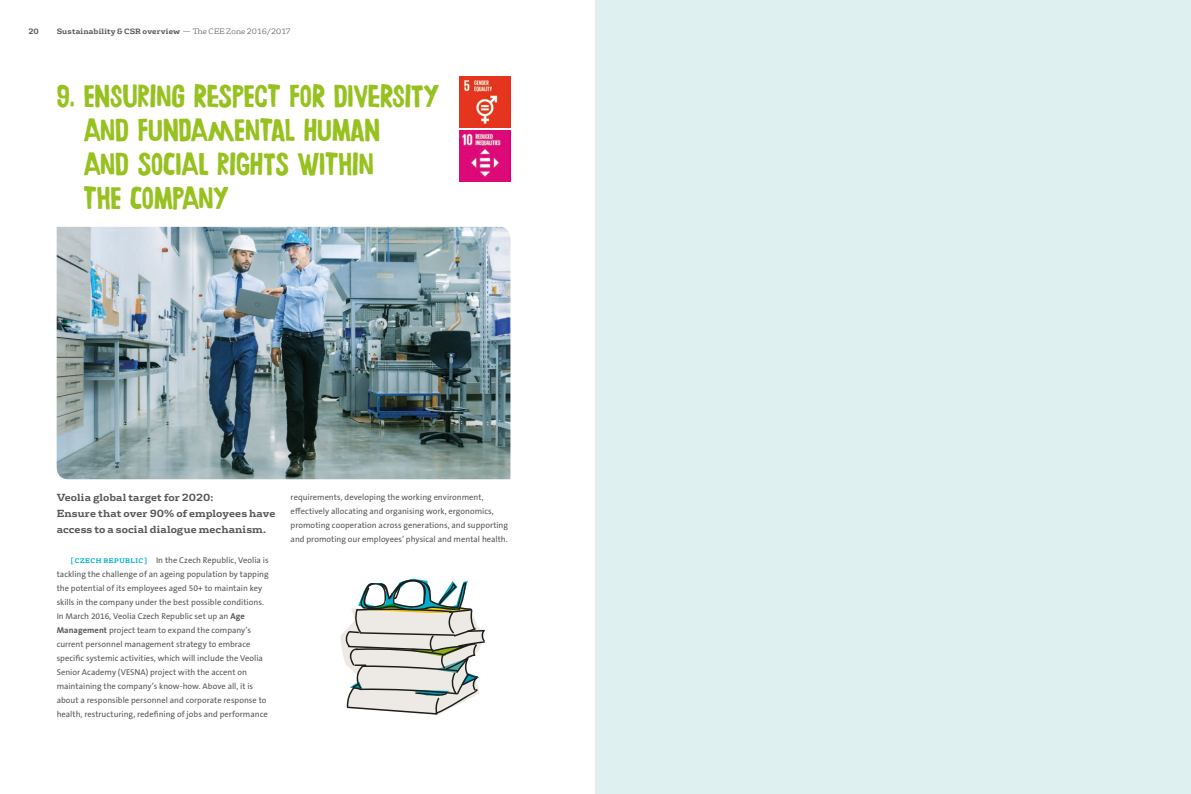
<style>
.page{position:relative;width:1191px;height:794px;background:#fff}
.page>*{position:absolute;margin:0;border:0;box-sizing:border-box;transform-origin:0 0}
.t1{font:32px "Chronic";color:#96c11f}
.t2{font:700 10px/16px "FS Rufus";letter-spacing:.005em;color:#575756}
.t3{font:8.5px/14px "The Sans Veolia W5 Pla";color:#575756}
.t4{font:700 7.5px "FS Rufus";letter-spacing:.02em;color:#575756}
.s1{font-weight:300}
.s2{font-family:"FS Rufus";font-weight:700;font-size:6.5px;color:#00afcb}
.s3{font-family:"The Sans Veolia W7 Bld"}
</style>
<div class="page">
<img style="left:459px;top:77px;width:51px;height:51px">
<img style="left:459px;top:130px;width:51px;height:51px">
<div style="left:595px;top:0;width:596px;height:794px;background:#def0f0"></div>
<img style="left:57px;top:227px;width:453px;height:252px">
<svg style="left:340px;top:578px;width:145px;height:137px"></svg>
<p class="t4" style="left:28px;top:25px;width:12px">20</p>
<p class="t4" style="left:57px;top:25px;width:235px">Sustainability &amp; CSR overview <span class="s1">— The CEE Zone 2016/2017</span></p>
<h1 class="t1" style="left:57px;top:77px;width:52px">9. ENSURING</h1>
<h1 class="t1" style="left:194px;top:77px;width:153px">RESPECT FOR DIVERSITY</h1>
<h1 class="t1" style="left:84px;top:111px;width:81px">AND FUNDAMENTAL</h1>
<h1 class="t1" style="left:304px;top:111px;width:30px">HUMAN</h1>
<h1 class="t1" style="left:84px;top:144px;width:67px">AND SOCIAL</h1>
<h1 class="t1" style="left:217px;top:144px;width:94px">RIGHTSWITHIN</h1>
<h1 class="t1" style="left:84px;top:178px;width:14px">THECOM</h1>
<h1 class="t1" style="left:173px;top:178px;width:26px">PANY</h1>
<p class="t2" style="left:57px;top:488px;width:220px">Veolia global target for 2020:<br>Ensure that over 90% of employees have access to a social dialogue mechanism.</p>
<p class="t3" style="left:57px;top:553px;width:213px;text-indent:14px"><span class="s2">[ CZECH REPUBLIC ]</span> In the Czech Republic, Veolia is tackling the challenge of an ageing population by tapping the potential of its employees aged 50+ to maintain key skills in the company under the best possible conditions.<br>In March 2016, Veolia Czech Republic set up an <span class="s3">Age Management</span> project team to expand the company’s current personnel management strategy to embrace specific systemic activities, which will include the Veolia Senior Academy (VESNA) project with the accent on maintaining the company’s know-how. Above all, it is about a responsible personnel and corporate response to health, restructuring, redefining of jobs and performance</p>
<p class="t3" style="left:291px;top:490px;width:219px">requirements, developing the working environment, effectively allocating and organising work, ergonomics, promoting cooperation across generations, and supporting and promoting our employees’ physical and mental health.</p>
</div>
